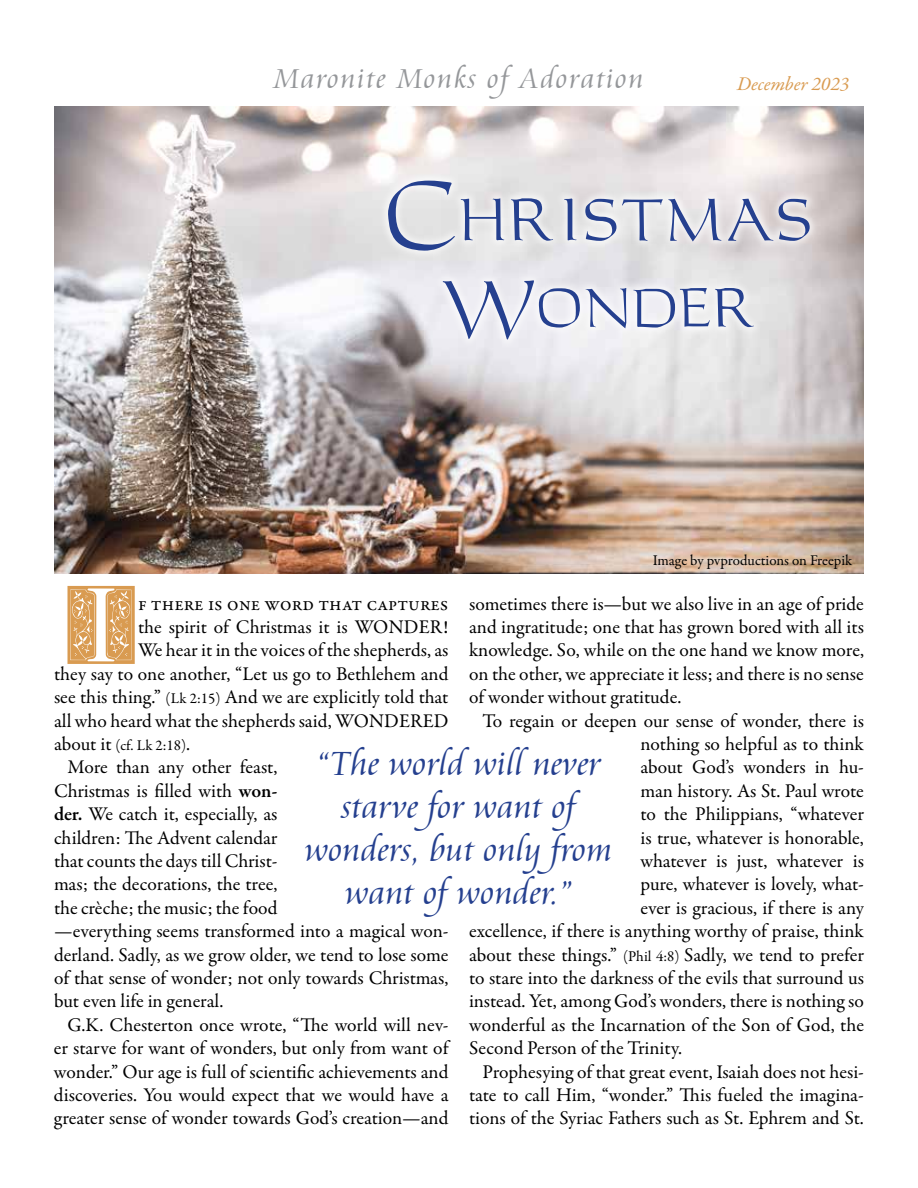
<style>
.page{position:relative;width:918px;height:1188px;background:#fff}
.page>*{position:absolute;margin:0;border:0;box-sizing:border-box;transform-origin:0 0}
.t1{font:97.5px "Fleur Corner Caps";color:#d99b51;scale:.8 1}
.t2{font:78px "Carleton Normal";color:#25408f}
.t3{font:72px "Carleton Normal";color:#25408f}
.t4{font:300 36px/43.2px "Cataneo BT";color:#25408f;text-align:center}
.t5{font:300 30px "Cataneo BT";letter-spacing:.05em;color:#95979a}
.t6{font:19.5px/23.4px "Garamond Premr Pro";color:#000;text-align:right}
.t7{font:italic 19.5px "Garamond Premr Pro";color:#d99b51}
.t8{font:15px "Garamond Premr Pro";color:#000}
.s1{font-size:90px}
.s2{font-size:15px}
.s3{font-size:19.5px}
.s4{font-weight:600}
</style>
<div class="page">
<img style="left:54px;top:107px;width:810px;height:466px">
<div style="left:378px;top:171px;width:441px;height:178px;background:#fff;opacity:.75"></div>
<h3 class="t5" style="left:274px;top:60px;width:372px">Maronite Monks ofAdoration</h3>
<p class="t7" style="left:737px;top:72px;width:114px">December 2023</p>
<h2 class="t2" style="left:385px;top:164px;width:429px"><span class="s1">C</span>hristmas</h2>
<h3 class="t3" style="left:441px;top:256px;width:317px">Wonder</h3>
<p class="t8" style="left:653px;top:552px;width:201px">Image by pvproductions on Freepik</p>
<h1 class="t1" style="left:68px;top:573px;width:90px">I</h1>
<p class="t6" style="left:469px;top:592px;width:396px;text-align:justify">sometimes there is—but we also live in an age of pride and ingratitude; one that has grown bored with all its knowledge. So, while on the one hand we know more, on the other, we appreciate it less; and there is no sense of wonder without gratitude.</p>
<p class="t6" style="left:483px;top:709px;width:383px">To regain or deepen our sense of wonder, there is</p>
<p class="t6" style="left:640px;top:733px;width:225px">nothing so helpful as to think</p>
<p class="t6" style="left:640px;top:756px;width:225px">about God’s wonders in hu-</p>
<p class="t6" style="left:640px;top:779px;width:225px">man history. As St. Paul wrote</p>
<p class="t6" style="left:640px;top:803px;width:225px">to the Philippians, “whatever</p>
<p class="t6" style="left:640px;top:826px;width:225px">is true, whatever is honorable,</p>
<p class="t6" style="left:640px;top:850px;width:225px">whatever is just, whatever is</p>
<p class="t6" style="left:640px;top:873px;width:225px">pure, whatever is lovely, what-</p>
<p class="t6" style="left:640px;top:896px;width:225px">ever is gracious, if there is any</p>
<p class="t6" style="left:469px;top:920px;width:396px">excellence, if there is anything worthy of praise, think</p>
<p class="t6" style="left:469px;top:943px;width:396px">about these things.” <span class="s2">(Phil 4:8)</span> Sadly, we tend to prefer</p>
<p class="t6" style="left:469px;top:967px;width:396px">to stare into the darkness of the evils that surround us</p>
<p class="t6" style="left:469px;top:990px;width:396px">instead. Yet, among God’s wonders, there is nothing so</p>
<p class="t6" style="left:469px;top:1013px;width:396px">wonderful as the Incarnation of the Son of God, the</p>
<p class="t6" style="left:469px;top:1037px;width:214px">Second Person of the Trinity.</p>
<p class="t6" style="left:483px;top:1060px;width:383px">Prophesying of that great event, Isaiah does not hesi-</p>
<p class="t6" style="left:469px;top:1084px;width:396px">tate to call Him, “wonder.” This fueled the imagina-</p>
<p class="t6" style="left:469px;top:1107px;width:396px">tions of the Syriac Fathers such as St. Ephrem and St.</p>
<p class="t6" style="left:54px;top:592px;width:396px">f there is one word that captures<br>the spirit of Christmas it is WONDER!<br>We hear it in the voices of the shepherds, as<br>they say to one another, “Let us go to Bethlehem and see this thing.” <span class="s2">(Lk 2:15)</span> And we are explicitly told that all who heard what the shepherds said, WONDERED</p>
<p class="t8" style="left:54px;top:736px;width:138px"><span class="s3">about it</span> (cf. Lk 2:18)<span class="s3">.</span></p>
<p class="t6" style="left:54px;top:756px;width:396px;text-align:left;text-indent:13px">More than any other feast,<br>Christmas is filled with <span class="s4">won-<br>der.</span> We catch it, especially, as<br>children: The Advent calendar<br>that counts the days till Christ-<br>mas; the decorations, the tree,<br>the crèche; the music; the food<br>—everything seems transformed into a magical won&shy;derland. Sadly, as we grow older, we tend to lose some of that sense of wonder; not only towards Christmas, but even life in general.</p>
<p class="t6" style="left:54px;top:1013px;width:398px;text-align:center">G.K. Chesterton once wrote, “The world will nev&shy;er starve for want of wonders, but only from want of wonder.” Our age is full of scientific achievements and discoveries. You would expect that we would have a greater sense of wonder towards God’s creation—and</p>
<h3 class="t4" style="left:305px;top:743px;width:309px">“The world will never starve for want of wonders, but only from want ofwonder.”</h3>
</div>
